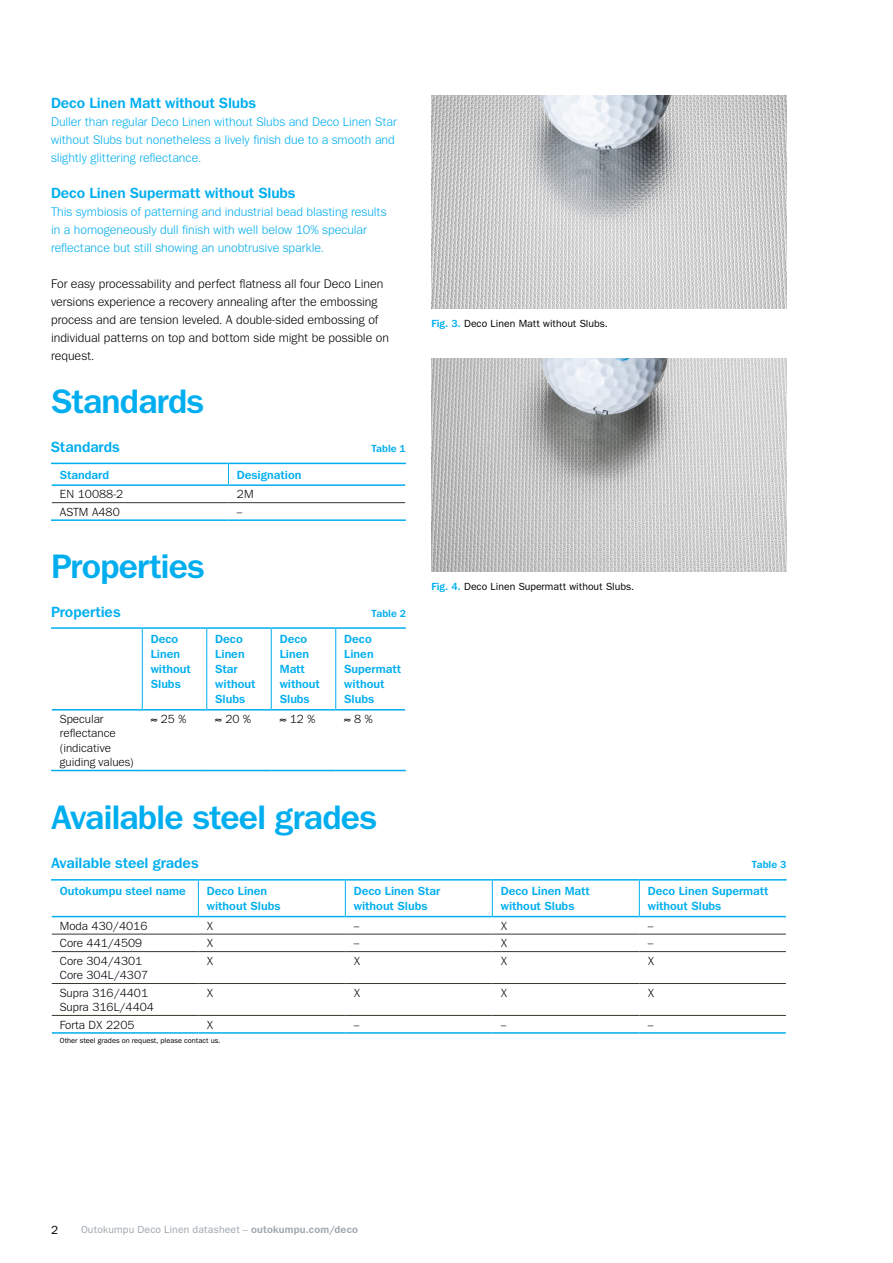
<style>
.page{position:relative;width:893px;height:1263px;background:#fff}
.page>*{position:absolute;margin:0;border:0;box-sizing:border-box;transform-origin:0 0}
.t1{font:500 34.5px "Tee Franklin Forever";letter-spacing:-.02em;color:#00aeef}
.t2{font:500 15px "Tee Franklin Forever";letter-spacing:-.005em;color:#00aeef}
.t3{font:300 12.75px/18px "Tee Franklin Forever";color:#00aeef}
.t4{font:300 12.75px/18px "Tee Franklin Forever";color:#000}
.t5{font:500 12px/15px "Tee Franklin Forever";color:#00aeef}
.t6{font:300 12px/14.4px "Tee Franklin Forever";color:#000}
.t7{font:12px "Tee Franklin Forever Rounded";color:#000}
.t8{font:10.5px "Tee Franklin Forever";color:#000}
.t9{font:10.5px "Tee Franklin Forever";letter-spacing:.015em;color:#9da5ab}
.t10{font:500 10.5px "Tee Franklin Forever";letter-spacing:.005em;color:#00aeef}
.t11{font:7.5px "Tee Franklin Forever";color:#000}
.s1{font-weight:500;color:#00aeef}
.s2{font-weight:500}
</style>
<div class="page">
<img style="left:432px;top:96px;width:355px;height:212px">
<img style="left:432px;top:359px;width:355px;height:212px">
<hr style="left:51px;top:463px;width:177px;height:1px;background:#00aeef">
<hr style="left:228px;top:463px;width:178px;height:1px;background:#00aeef">
<hr style="left:52px;top:484px;width:176px;height:2px;background:#00aeef">
<hr style="left:228px;top:484px;width:177px;height:2px;background:#00aeef">
<svg style="left:228px;top:464px;width:1px;height:40px"></svg>
<hr style="left:52px;top:502px;width:176px;height:1px;background:#38372e">
<hr style="left:228px;top:502px;width:177px;height:1px;background:#38372e">
<hr style="left:51px;top:519px;width:177px;height:2px;background:#00aeef">
<hr style="left:228px;top:519px;width:178px;height:2px;background:#00aeef">
<hr style="left:51px;top:627px;width:91px;height:2px;background:#00aeef">
<hr style="left:142px;top:627px;width:65px;height:2px;background:#00aeef">
<hr style="left:207px;top:627px;width:64px;height:2px;background:#00aeef">
<hr style="left:271px;top:627px;width:65px;height:2px;background:#00aeef">
<hr style="left:336px;top:627px;width:70px;height:2px;background:#00aeef">
<hr style="left:52px;top:709px;width:90px;height:1px;background:#00aeef">
<hr style="left:142px;top:709px;width:65px;height:1px;background:#00aeef">
<hr style="left:207px;top:709px;width:64px;height:1px;background:#00aeef">
<hr style="left:271px;top:709px;width:65px;height:1px;background:#00aeef">
<hr style="left:336px;top:709px;width:69px;height:1px;background:#00aeef">
<hr style="left:142px;top:629px;width:1px;height:80px;background:#00aeef">
<hr style="left:206px;top:629px;width:1px;height:80px;background:#00aeef">
<hr style="left:271px;top:629px;width:1px;height:80px;background:#00aeef">
<hr style="left:335px;top:629px;width:1px;height:80px;background:#00aeef">
<hr style="left:51px;top:770px;width:91px;height:1px;background:#00aeef">
<hr style="left:142px;top:770px;width:65px;height:1px;background:#00aeef">
<hr style="left:207px;top:770px;width:64px;height:1px;background:#00aeef">
<hr style="left:271px;top:770px;width:65px;height:1px;background:#00aeef">
<hr style="left:336px;top:770px;width:70px;height:1px;background:#00aeef">
<hr style="left:51px;top:879px;width:147px;height:1px;background:#00aeef">
<hr style="left:198px;top:879px;width:147px;height:1px;background:#00aeef">
<hr style="left:345px;top:879px;width:147px;height:1px;background:#00aeef">
<hr style="left:492px;top:879px;width:147px;height:1px;background:#00aeef">
<hr style="left:639px;top:879px;width:148px;height:1px;background:#00aeef">
<hr style="left:52px;top:916px;width:146px;height:1px;background:#00aeef">
<hr style="left:198px;top:916px;width:147px;height:1px;background:#00aeef">
<hr style="left:345px;top:916px;width:147px;height:1px;background:#00aeef">
<hr style="left:492px;top:916px;width:147px;height:1px;background:#00aeef">
<hr style="left:639px;top:916px;width:147px;height:1px;background:#00aeef">
<hr style="left:198px;top:880px;width:1px;height:36px;background:#00aeef">
<hr style="left:345px;top:880px;width:1px;height:36px;background:#00aeef">
<hr style="left:492px;top:880px;width:1px;height:36px;background:#00aeef">
<hr style="left:639px;top:880px;width:1px;height:36px;background:#00aeef">
<hr style="left:52px;top:934px;width:146px;height:1px;background:#38372e">
<hr style="left:198px;top:934px;width:147px;height:1px;background:#38372e">
<hr style="left:345px;top:934px;width:147px;height:1px;background:#38372e">
<hr style="left:492px;top:934px;width:147px;height:1px;background:#38372e">
<hr style="left:639px;top:934px;width:147px;height:1px;background:#38372e">
<hr style="left:52px;top:951px;width:146px;height:1px;background:#38372e">
<hr style="left:198px;top:951px;width:147px;height:1px;background:#38372e">
<hr style="left:345px;top:951px;width:147px;height:1px;background:#38372e">
<hr style="left:492px;top:951px;width:147px;height:1px;background:#38372e">
<hr style="left:639px;top:951px;width:147px;height:1px;background:#38372e">
<hr style="left:52px;top:983px;width:146px;height:1px;background:#38372e">
<hr style="left:198px;top:983px;width:147px;height:1px;background:#38372e">
<hr style="left:345px;top:983px;width:147px;height:1px;background:#38372e">
<hr style="left:492px;top:983px;width:147px;height:1px;background:#38372e">
<hr style="left:639px;top:983px;width:147px;height:1px;background:#38372e">
<hr style="left:52px;top:1015px;width:146px;height:1px;background:#38372e">
<hr style="left:198px;top:1015px;width:147px;height:1px;background:#38372e">
<hr style="left:345px;top:1015px;width:147px;height:1px;background:#38372e">
<hr style="left:492px;top:1015px;width:147px;height:1px;background:#38372e">
<hr style="left:639px;top:1015px;width:147px;height:1px;background:#38372e">
<hr style="left:52px;top:1032px;width:146px;height:2px;background:#00aeef">
<hr style="left:198px;top:1032px;width:147px;height:2px;background:#00aeef">
<hr style="left:345px;top:1032px;width:147px;height:2px;background:#00aeef">
<hr style="left:492px;top:1032px;width:147px;height:2px;background:#00aeef">
<hr style="left:639px;top:1032px;width:147px;height:2px;background:#00aeef">
<p class="t2" style="left:51px;top:94px;width:207px">Deco Linen Matt without Slubs</p>
<p class="t3" style="left:51px;top:113px;width:347px">Duller than regular Deco Linen without Slubs and Deco Linen Star without Slubs but nonetheless a lively finish due to a smooth and slightly glittering reflectance.</p>
<p class="t2" style="left:51px;top:184px;width:246px">Deco Linen Supermatt without Slubs</p>
<p class="t3" style="left:51px;top:203px;width:337px">This symbiosis of patterning and industrial bead blasting results in a homogeneously dull finish with well below 10% specular reflectance but still showing an unobtrusive sparkle.</p>
<p class="t4" style="left:51px;top:275px;width:339px">For easy processability and perfect flatness all four Deco Linen versions experience a recovery annealing after the embossing process and are tension leveled. A double-sided embossing of individual patterns on top and bottom side might be possible on request.</p>
<h1 class="t1" style="left:51px;top:380px;width:154px">Standards</h1>
<p class="t2" style="left:51px;top:438px;width:70px">Standards</p>
<p class="t10" style="left:371px;top:442px;width:36px">Table 1</p>
<p class="t5" style="left:60px;top:467px;width:51px">Standard</p>
<p class="t5" style="left:237px;top:467px;width:66px">Designation</p>
<p class="t6" style="left:60px;top:487px;width:65px">EN 10088-2</p>
<p class="t6" style="left:237px;top:487px;width:18px">2M</p>
<p class="t6" style="left:60px;top:505px;width:61px">ASTM A480</p>
<p class="t6" style="left:237px;top:505px;width:7px">–</p>
<h1 class="t1" style="left:51px;top:545px;width:155px">Properties</h1>
<p class="t2" style="left:51px;top:603px;width:71px">Properties</p>
<p class="t10" style="left:372px;top:607px;width:36px">Table 2</p>
<p class="t5" style="left:151px;top:632px;width:42px">Deco<br>Linen without<br>Slubs</p>
<p class="t5" style="left:215px;top:632px;width:42px">Deco<br>Linen<br>Star without<br>Slubs</p>
<p class="t5" style="left:280px;top:632px;width:42px">Deco<br>Linen<br>Matt without<br>Slubs</p>
<p class="t5" style="left:344px;top:632px;width:58px">Deco<br>Linen<br>Supermatt without<br>Slubs</p>
<p class="t6" style="left:60px;top:712px;width:75px">Specular reflectance (indicative guiding values)</p>
<p class="t6" style="left:151px;top:712px;width:37px">≈ 25 %</p>
<p class="t6" style="left:215px;top:712px;width:37px">≈ 20 %</p>
<p class="t6" style="left:280px;top:712px;width:37px">≈ 12 %</p>
<p class="t6" style="left:344px;top:712px;width:30px">≈ 8 %</p>
<h1 class="t1" style="left:51px;top:797px;width:327px">Available steel grades</h1>
<p class="t8" style="left:431px;top:317px;width:178px"><span class="s1">Fig. 3.</span> Deco Linen Matt without Slubs.</p>
<p class="t8" style="left:431px;top:580px;width:204px"><span class="s1">Fig. 4.</span> Deco Linen Supermatt without Slubs.</p>
<p class="t2" style="left:51px;top:854px;width:149px">Available steel grades</p>
<p class="t10" style="left:752px;top:859px;width:36px">Table 3</p>
<p class="t5" style="left:60px;top:884px;width:127px">Outokumpu steel name</p>
<p class="t5" style="left:207px;top:884px;width:75px">Deco Linen without Slubs</p>
<p class="t5" style="left:354px;top:884px;width:88px">Deco Linen Star without Slubs</p>
<p class="t5" style="left:501px;top:884px;width:91px">Deco Linen Matt without Slubs</p>
<p class="t5" style="left:648px;top:884px;width:122px">Deco Linen Supermatt without Slubs</p>
<p class="t6" style="left:60px;top:918px;width:89px">Moda 430/4016</p>
<p class="t6" style="left:207px;top:918px;width:8px">X</p>
<p class="t6" style="left:354px;top:918px;width:7px">–</p>
<p class="t6" style="left:501px;top:918px;width:8px">X</p>
<p class="t6" style="left:648px;top:918px;width:7px">–</p>
<p class="t6" style="left:60px;top:936px;width:84px">Core 441/4509</p>
<p class="t6" style="left:207px;top:936px;width:8px">X</p>
<p class="t6" style="left:354px;top:936px;width:7px">–</p>
<p class="t6" style="left:501px;top:936px;width:8px">X</p>
<p class="t6" style="left:648px;top:936px;width:7px">–</p>
<p class="t6" style="left:60px;top:953px;width:90px">Core 304/4301<br>Core 304L/4307</p>
<p class="t6" style="left:207px;top:953px;width:8px">X</p>
<p class="t6" style="left:354px;top:953px;width:8px">X</p>
<p class="t6" style="left:501px;top:953px;width:8px">X</p>
<p class="t6" style="left:648px;top:953px;width:8px">X</p>
<p class="t6" style="left:60px;top:985px;width:96px">Supra 316/4401<br>Supra 316L/4404</p>
<p class="t6" style="left:207px;top:985px;width:8px">X</p>
<p class="t6" style="left:354px;top:985px;width:8px">X</p>
<p class="t6" style="left:501px;top:985px;width:8px">X</p>
<p class="t6" style="left:648px;top:985px;width:8px">X</p>
<p class="t6" style="left:60px;top:1017px;width:76px">Forta DX 2205</p>
<p class="t6" style="left:207px;top:1017px;width:8px">X</p>
<p class="t6" style="left:354px;top:1017px;width:7px">–</p>
<p class="t6" style="left:501px;top:1017px;width:7px">–</p>
<p class="t6" style="left:648px;top:1017px;width:7px">–</p>
<p class="t11" style="left:60px;top:1036px;width:162px">Other steel grades on request, please contact us.</p>
<p class="t7" style="left:51px;top:1223px;width:9px">2</p>
<p class="t9" style="left:81px;top:1224px;width:279px">Outokumpu Deco Linen datasheet – <span class="s2">outokumpu.com/deco</span></p>
</div>
